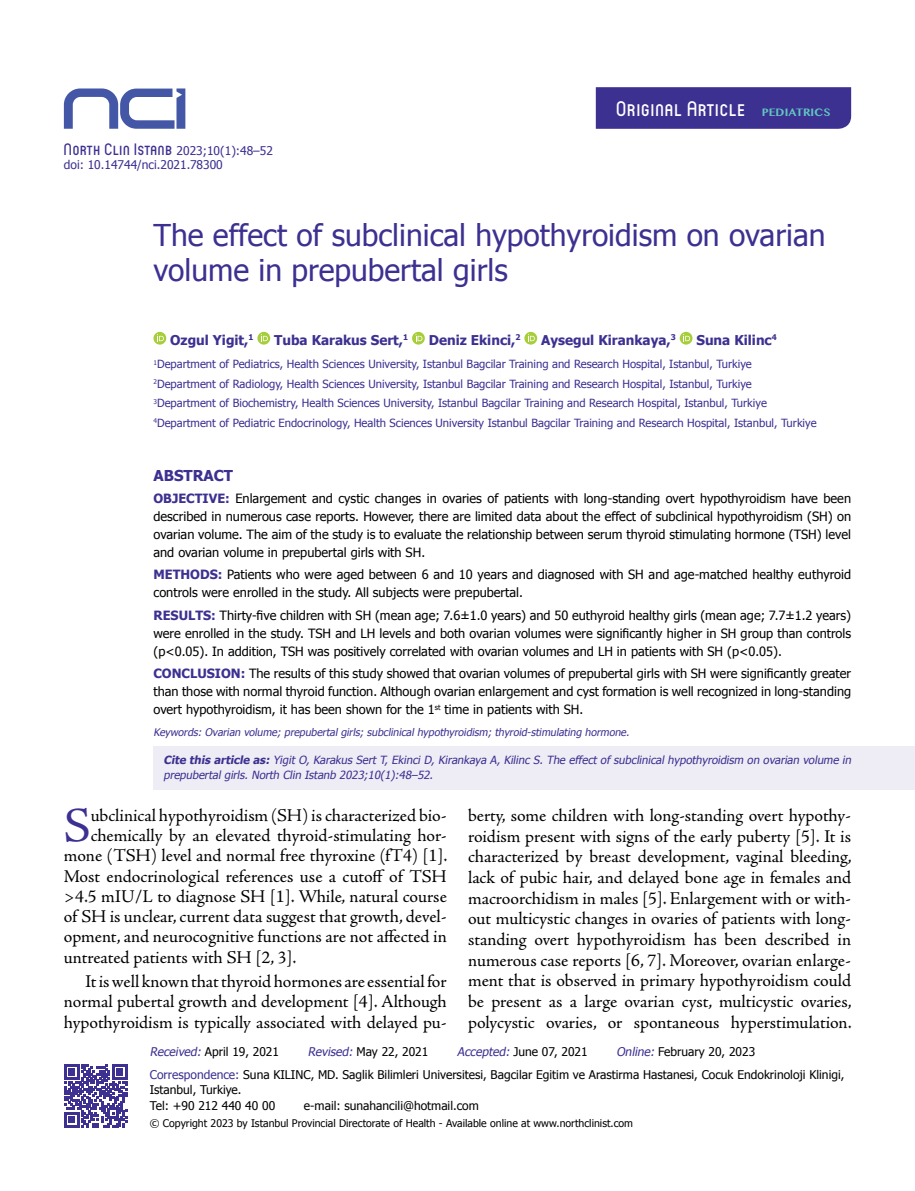
<style>
.page{position:relative;width:915px;height:1191px;background:#fff}
.page>*{position:absolute;margin:0;border:0;box-sizing:border-box;transform-origin:0 0}
.t1{font:48.9px "Adobe Jenson Pro";color:#3c3091}
.t2{font:30px/34.5px "Tahoma";color:#3c3091}
.t3{font:500 21px "Circula";letter-spacing:.055em;color:#fff}
.t4{font:18px/20.7px "Adobe Jenson Pro";letter-spacing:-.005em;color:#000;text-align:justify}
.t5{font:700 15px "Tahoma";color:#3c3091}
.t6{font:700 13.5px "Tahoma";color:#3c3091}
.t7{font:12.75px/18px "Tahoma";color:#000;text-align:justify}
.t8{font:12px/23px "Tahoma";color:#000}
.t9{font:12px/14.4px "Tahoma";color:#3c3091}
.t10{font:11.25px/19.5px "Tahoma";color:#3c3091}
.t11{font:italic 11.25px/15px "Tahoma";letter-spacing:-.005em;color:#3c3091}
.t12{font:italic 10.5px "Tahoma";color:#3c3091}
.t13{font:10.5px "Tahoma";color:#000}
.s1{font-family:"Circula";font-weight:500;font-size:16.5px}
.s2{font-family:"Tamil MN";font-weight:700;font-size:11.25px;color:#62c6c1}
.s3{font-weight:700;color:#3c3091}
.s4{font-weight:700}
.s5{font-style:italic;color:#3c3091}
.s6{color:#3c3091}
</style>
<div class="page">
<svg style="left:153px;top:332px;width:13px;height:12px"></svg>
<svg style="left:157px;top:334px;width:7px;height:7px"></svg>
<svg style="left:257px;top:332px;width:13px;height:12px"></svg>
<svg style="left:261px;top:334px;width:7px;height:7px"></svg>
<svg style="left:412px;top:332px;width:12px;height:12px"></svg>
<svg style="left:415px;top:334px;width:7px;height:7px"></svg>
<svg style="left:524px;top:332px;width:13px;height:12px"></svg>
<svg style="left:527px;top:334px;width:7px;height:7px"></svg>
<svg style="left:679px;top:332px;width:13px;height:12px"></svg>
<svg style="left:683px;top:334px;width:7px;height:7px"></svg>
<svg style="left:64px;top:88px;width:121px;height:41px"></svg>
<div style="left:595px;top:87px;width:255px;height:42px;background:#3c3091"></div>
<svg style="left:64px;top:1064px;width:63px;height:63px"></svg>
<div style="left:153px;top:746px;width:761px;height:43px;background:#eeedf5"></div>
<p class="t9" style="left:64px;top:143px;width:210px"><span class="s1">North Clin Istanb</span> 2023;10(1):48–52 doi: 10.14744/nci.2021.78300</p>
<h3 class="t3" style="left:616px;top:96px;width:216px">Orıgınal Article <span class="s2">PEDIATRICS</span></h3>
<h2 class="t2" style="left:153px;top:217px;width:673px">The effect of subclinical hypothyroidism on ovarian volume in prepubertal girls</h2>
<p class="t6" style="left:170px;top:330px;width:85px">Ozgul Yigit,<sup>1</sup></p>
<p class="t6" style="left:274px;top:330px;width:135px">Tuba Karakus Sert,<sup>1</sup></p>
<p class="t6" style="left:428px;top:330px;width:93px">Deniz Ekinci,<sup>2</sup></p>
<p class="t6" style="left:541px;top:330px;width:136px">Aysegul Kirankaya,<sup>3</sup></p>
<p class="t6" style="left:696px;top:330px;width:82px">Suna Kilinc<sup>4</sup></p>
<p class="t10" style="left:153px;top:354px;width:664px"><sup>1</sup>Department of Pediatrics, Health Sciences University, Istanbul Bagcilar Training and Research Hospital, Istanbul, Turkiye <sup>2</sup>Department of Radiology, Health Sciences University, Istanbul Bagcilar Training and Research Hospital, Istanbul, Turkiye <sup>3</sup>Department of Biochemistry, Health Sciences University, Istanbul Bagcilar Training and Research Hospital, Istanbul, Turkiye <sup>4</sup>Department of Pediatric Endocrinology, Health Sciences University Istanbul Bagcilar Training and Research Hospital, Istanbul, Turkiye</p>
<p class="t5" style="left:153px;top:465px;width:81px">ABSTRACT</p>
<p class="t7" style="left:153px;top:489px;width:699px"><span class="s3">OBJECTIVE:</span> Enlargement and cystic changes in ovaries of patients with long-standing overt hypothyroidism have been described in numerous case reports. However, there are limited data about the effect of subclinical hypothyroidism (SH) on ovarian volume. The aim of the study is to evaluate the relationship between serum thyroid stimulating hormone (TSH) level and ovarian volume in prepubertal girls with SH.</p>
<p class="t7" style="left:153px;top:565px;width:699px"><span class="s3">METHODS:</span> Patients who were aged between 6 and 10 years and diagnosed with SH and age-matched healthy euthyroid controls were enrolled in the study. All subjects were prepubertal.</p>
<p class="t7" style="left:153px;top:605px;width:699px"><span class="s3">RESULTS:</span> Thirty-five children with SH (mean age; 7.6±1.0 years) and 50 euthyroid healthy girls (mean age; 7.7±1.2 years) were enrolled in the study. TSH and LH levels and both ovarian volumes were significantly higher in SH group than controls (p&lt;0.05). In addition, TSH was positively correlated with ovarian volumes and LH in patients with SH (p&lt;0.05).</p>
<p class="t7" style="left:153px;top:664px;width:699px"><span class="s3">CONCLUSION:</span> The results of this study showed that ovarian volumes of prepubertal girls with SH were significantly greater than those with normal thyroid function. Although ovarian enlargement and cyst formation is well recognized in long-standing overt hypothyroidism, it has been shown for the 1<sup>st</sup> time in patients with SH.</p>
<p class="t12" style="left:153px;top:725px;width:479px">Keywords: Ovarian volume; prepubertal girls; subclinical hypothyroidism; thyroid-stimulating hormone.</p>
<p class="t11" style="left:163px;top:752px;width:691px"><span class="s4">Cite this article as:</span> Yigit O, Karakus Sert T, Ekinci D, Kirankaya A, Kilinc S. The effect of subclinical hypothyroidism on ovarian volume in prepubertal girls. North Clin Istanb 2023;10(1):48–52.</p>
<h1 class="t1" style="left:64px;top:798px;width:28px">S</h1>
<h3 class="t4" style="left:91px;top:805px;width:357px">ubclinical hypothyroidism (SH) is characterized bio-</h3>
<h3 class="t4" style="left:91px;top:825px;width:357px">chemically by an elevated thyroid-stimulating hor-</h3>
<h3 class="t4" style="left:64px;top:845px;width:385px">mone (TSH) level and normal free thyroxine (fT4) [1].</h3>
<h3 class="t4" style="left:64px;top:866px;width:384px">Most endocrinological references use a cutoff of TSH</h3>
<h3 class="t4" style="left:64px;top:886px;width:384px">&gt;4.5 mIU/L to diagnose SH [1]. While, natural course</h3>
<h3 class="t4" style="left:64px;top:906px;width:384px">of SH is unclear, current data suggest that growth, devel-</h3>
<h3 class="t4" style="left:64px;top:926px;width:384px">opment, and neurocognitive functions are not affected in</h3>
<h3 class="t4" style="left:64px;top:947px;width:234px">untreated patients with SH [2, 3].</h3>
<h3 class="t4" style="left:64px;top:971px;width:384px;line-height:20.2px;text-indent:21px">It is well known that thyroid hormones are essential for normal pubertal growth and development [4]. Although hypothyroidism is typically associated with delayed pu-</h3>
<p class="t4" style="left:468px;top:805px;width:385px">berty, some children with long-standing overt hypothy&shy;roidism present with signs of the early puberty [5]. It is characterized by breast development, vaginal bleeding, lack of pubic hair, and delayed bone age in females and macroorchidism in males [5]. Enlargement with or with&shy;out multicystic changes in ovaries of patients with long&shy;standing overt hypothyroidism has been described in numerous case reports [6, 7]. Moreover, ovarian enlarge&shy;ment that is observed in primary hypothyroidism could be present as a large ovarian cyst, multicystic ovaries, polycystic ovaries, or spontaneous hyperstimulation.</p>
<p class="t8" style="left:150px;top:1040px;width:695px;text-indent:466px"><span class="s5">Online:</span> February 20, 2023<br><span class="s6">Correspondence:</span> Suna KILINC, MD. Saglik Bilimleri Universitesi, Bagcilar Egitim ve Arastirma Hastanesi, Cocuk Endokrinoloji Klinigi,</p>
<p class="t8" style="left:150px;top:1080px;width:127px;line-height:16.5px">Istanbul, Turkiye.<br>Tel: +90 212 440 40 00</p>
<p class="t8" style="left:150px;top:1040px;width:131px"><span class="s5">Received:</span> April 19, 2021</p>
<p class="t8" style="left:308px;top:1040px;width:122px"><span class="s5">Revised:</span> May 22, 2021</p>
<p class="t8" style="left:457px;top:1040px;width:132px"><span class="s5">Accepted:</span> June 07, 2021</p>
<p class="t8" style="left:304px;top:1094px;width:176px">e-mail: sunahancili@hotmail.com</p>
<p class="t13" style="left:150px;top:1116px;width:484px">© Copyright 2023 by Istanbul Provincial Directorate of Health - Available online at www.northclinist.com</p>
</div>
